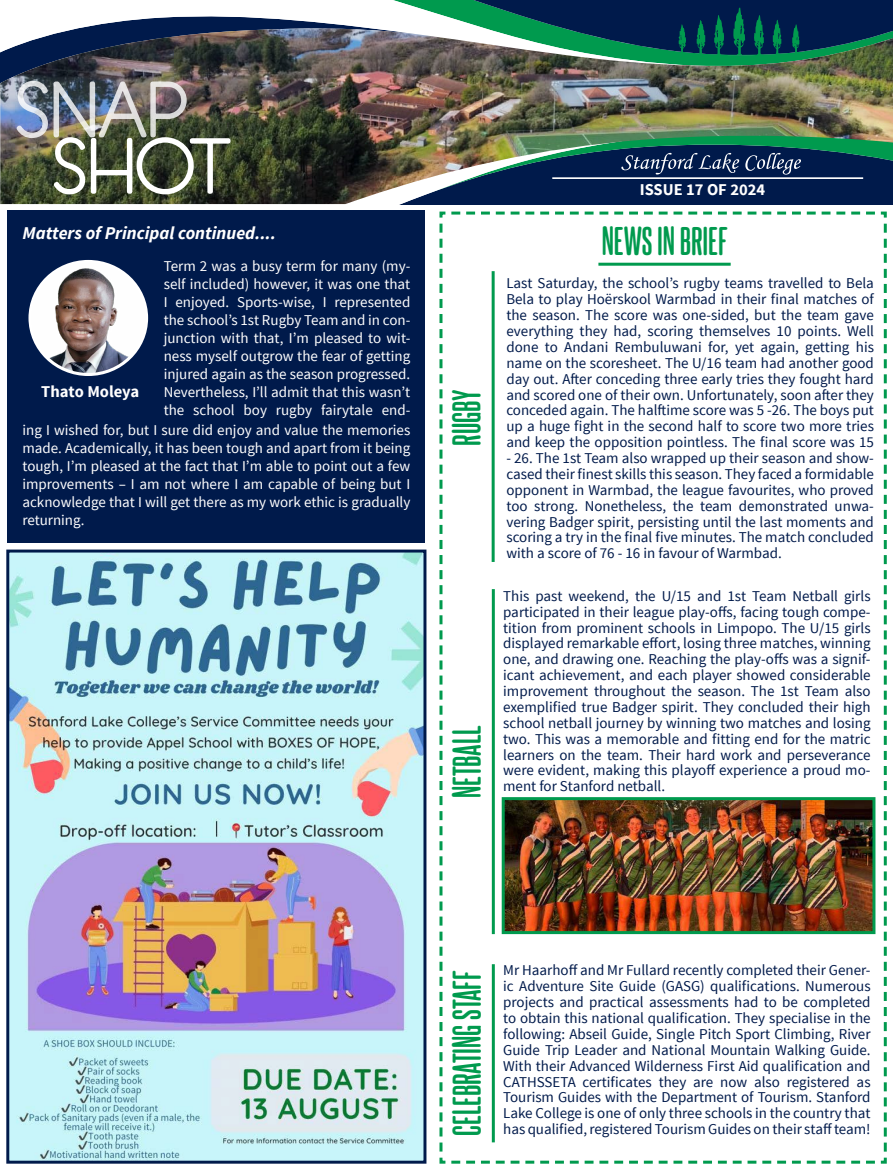
<style>
.page{position:relative;width:893px;height:1176px;background:#fff}
.page>*{position:absolute;margin:0;border:0;box-sizing:border-box;transform-origin:0 0}
.t1{font:700 34.5px "Steelfish Rounded Rg";color:#009a4e}
.t2{font:italic 700 18px "Source Sans Pro";color:#fff}
.t3{font:700 16.5px "Source Sans Pro";color:#fff}
.t4{font:15px/15.9px "Source Sans Pro";color:#001a4b;text-align:justify}
.t5{font:15px/18px "Source Sans Pro";color:#fff;text-align:justify}
</style>
<div class="page">
<div style="left:8px;top:211px;width:417px;height:332px;background:#001a4b"></div>
<img style="left:0;top:0;width:893px;height:204px">
<hr style="left:552px;top:177px;width:311px;height:2px;background:#fff">
<img style="left:30px;top:261px;width:117px;height:113px">
<div style="left:29px;top:260px;width:119px;height:116px;border:3px solid #fff;border-radius:50%"></div>
<svg style="left:439px;top:211px;width:448px;height:953px"></svg>
<hr style="left:598px;top:263px;width:133px;height:3px;background:#009a4e">
<hr style="left:492px;top:271px;width:3px;height:291px;background:#009a4e">
<hr style="left:492px;top:589px;width:3px;height:345px;background:#009a4e">
<hr style="left:492px;top:964px;width:3px;height:178px;background:#009a4e">
<img style="left:506px;top:801px;width:365px;height:129px">
<div style="left:502px;top:797px;width:373px;height:137px;border:3px solid #009a4e"></div>
<img style="left:10px;top:553px;width:412px;height:606px">
<div style="left:6px;top:549px;width:420px;height:614px;border:3px solid #001a4b"></div>
<p class="t3" style="left:640px;top:179px;width:127px">ISSUE 17 OF 2024</p>
<p class="t2" style="left:22px;top:222px;width:255px">Matters of Principal continued....</p>
<h1 class="t1" style="left:602px;top:216px;width:127px">NEWS IN BRIEF</h1>
<p class="t5" style="left:164px;top:257px;width:248px">Term 2 was a busy term for many (my&shy;self included) however, it was one that I enjoyed. Sports-wise, I represented the school’s 1st Rugby Team and in con&shy;junction with that, I’m pleased to wit&shy;ness myself outgrow the fear of getting injured again as the season progressed.<br>Nevertheless, I’ll admit that this wasn’t the school boy rugby fairytale end-</p>
<p class="t5" style="left:22px;top:421px;width:389px">ing I wished for, but I sure did enjoy and value the memories made. Academically, it has been tough and apart from it being tough, I’m pleased at the fact that I’m able to point out a few improvements – I am not where I am capable of being but I acknowledge that I will get there as my work ethic is gradually returning.</p>
<p class="t3" style="left:41px;top:381px;width:100px">Thato Moleya</p>
<h1 class="t1" style="left:442px;top:446px;width:57px;rotate:-90deg">RUGBY</h1>
<h1 class="t1" style="left:442px;top:798px;width:74px;rotate:-90deg">NETBALL</h1>
<p class="t4" style="left:506px;top:276px;width:369px">Last Saturday, the school’s rugby teams travelled to Bela Bela to play Hoërskool Warmbad in their final matches of the season. The score was one-sided, but the team gave everything they had, scoring themselves 10 points. Well done to Andani Rembuluwani for, yet again, getting his name on the scoresheet. The U/16 team had another good day out. After conceding three early tries they fought hard and scored one of their own. Unfortunately, soon after they conceded again. The halftime score was 5 -26. The boys put up a huge fight in the second half to score two more tries and keep the opposition pointless. The final score was 15</p>
<p class="t4" style="left:506px;top:450px;width:369px">- 26. The 1st Team also wrapped up their season and show&shy;cased their finest skills this season. They faced a formidable opponent in Warmbad, the league favourites, who proved too strong. Nonetheless, the team demonstrated unwa&shy;vering Badger spirit, persisting until the last moments and scoring a try in the final five minutes. The match concluded with a score of 76 - 16 in favour of Warmbad.</p>
<p class="t4" style="left:503px;top:588px;width:369px">This past weekend, the U/15 and 1st Team Netball girls participated in their league play-offs, facing tough compe&shy;tition from prominent schools in Limpopo. The U/15 girls displayed remarkable effort, losing three matches, winning one, and drawing one. Reaching the play-offs was a signif&shy;icant achievement, and each player showed considerable improvement throughout the season. The 1st Team also exemplified true Badger spirit. They concluded their high school netball journey by winning two matches and losing two. This was a memorable and fitting end for the matric learners on the team. Their hard work and perseverance were evident, making this playoff experience a proud mo&shy;ment for Stanford netball.</p>
<h1 class="t1" style="left:442px;top:1135px;width:166px;rotate:-90deg">CELEBRATING STAFF</h1>
<p class="t4" style="left:503px;top:963px;width:369px">Mr Haarhoff and Mr Fullard recently completed their Gener&shy;ic Adventure Site Guide (GASG) qualifications. Numerous projects and practical assessments had to be completed to obtain this national qualification. They specialise in the following: Abseil Guide, Single Pitch Sport Climbing, River Guide Trip Leader and National Mountain Walking Guide.<br>With their Advanced Wilderness First Aid qualification and CATHSSETA certificates they are now also registered as Tourism Guides with the Department of Tourism. Stanford Lake College is one of only three schools in the country that has qualified, registered Tourism Guides on their staff team!</p>
</div>
